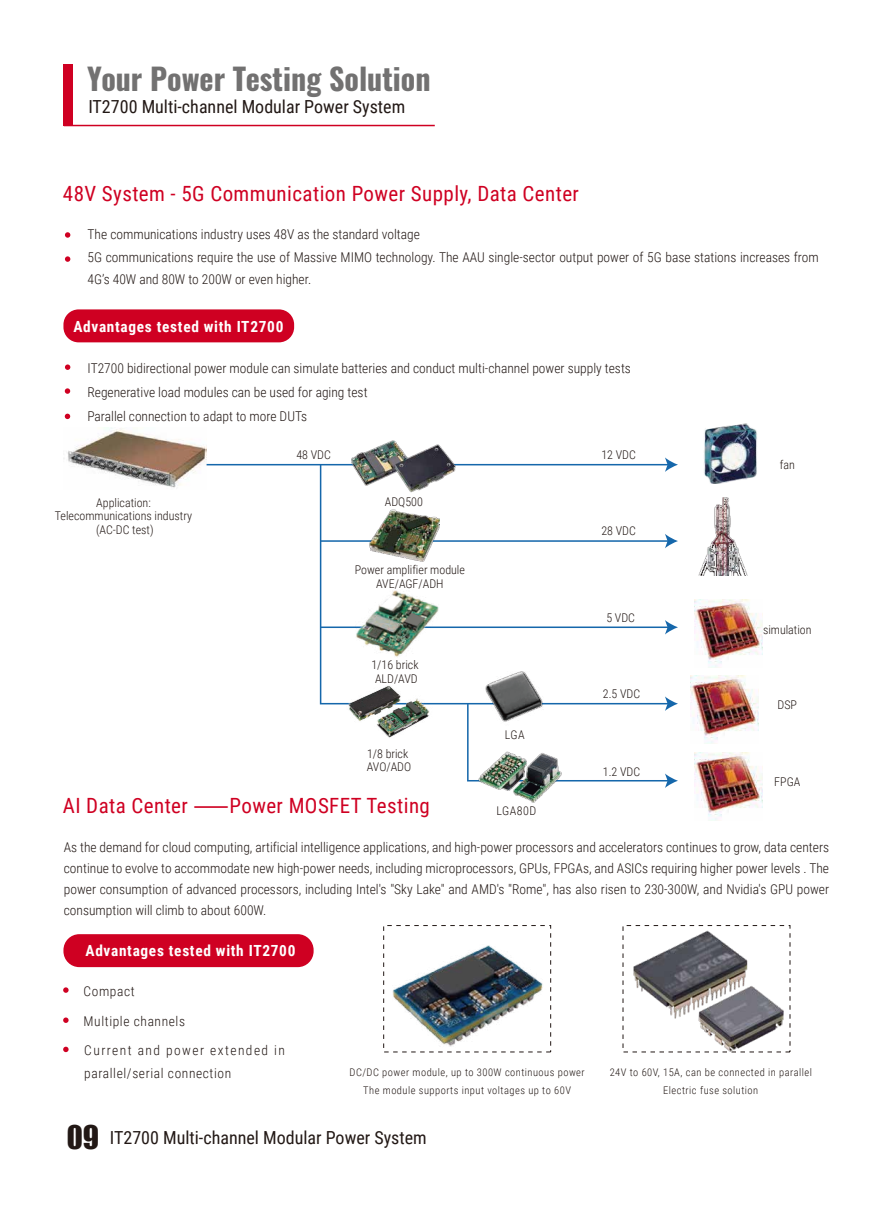
<style>
.page{position:relative;width:893px;height:1212px;background:#fff}
.page>*{position:absolute;margin:0;border:0;box-sizing:border-box;transform-origin:0 0}
.t1{font:700 30px "Oswald";color:#727171}
.t2{font:21px "Roboto Condensed";letter-spacing:.02em;color:#cf0022}
.t3{font:18px "Roboto Condensed";color:#221815}
.t4{font:700 15.3px "Roboto Condensed";letter-spacing:.045em;color:#fff}
.t5{font:300 13.5px/21px "Roboto Condensed";color:#221815}
.t6{font:300 13.5px/29.1px "Roboto Condensed";letter-spacing:.11em;color:#221815}
.t7{font:300 13.5px "Roboto Condensed";letter-spacing:.045em;color:#221815}
.t8{font:300 12px/13.5px "Roboto Condensed";color:#221815;text-align:center}
.t9{font:300 10.5px/18px "Roboto Condensed";letter-spacing:.045em;color:#221815;text-align:center}
.s1{font-family:"Source Han Sans CN";font-weight:500}
.s2{font-family:"Impact";font-size:30px}
</style>
<div class="page">
<div style="left:64px;top:64px;width:9px;height:62px;background:#cf0022"></div>
<hr style="left:64px;top:125px;width:371px;height:1px;background:#cf0022">
<svg style="left:65px;top:232px;width:5px;height:6px"></svg>
<svg style="left:65px;top:256px;width:5px;height:6px"></svg>
<svg style="left:65px;top:364px;width:5px;height:6px"></svg>
<svg style="left:65px;top:388px;width:5px;height:6px"></svg>
<svg style="left:65px;top:414px;width:5px;height:5px"></svg>
<div style="left:63px;top:309px;width:231px;height:33px;background:#cf0022;border-radius:15px"></div>
<img style="left:63px;top:428px;width:144px;height:60px">
<svg style="left:63px;top:987px;width:6px;height:6px"></svg>
<svg style="left:63px;top:1017px;width:6px;height:6px"></svg>
<svg style="left:63px;top:1047px;width:6px;height:5px"></svg>
<div style="left:63px;top:934px;width:251px;height:33px;background:#cf0022;border-radius:16px"></div>
<hr style="left:207px;top:464px;width:462px;height:1px;background:#1567ab">
<svg style="left:665px;top:457px;width:13px;height:12px"></svg>
<svg style="left:670px;top:623px;width:8px;height:8px"></svg>
<svg style="left:670px;top:537px;width:8px;height:8px"></svg>
<svg style="left:319px;top:463px;width:351px;height:242px"></svg>
<svg style="left:466px;top:696px;width:212px;height:92px"></svg>
<img style="left:704px;top:423px;width:53px;height:61px">
<img style="left:694px;top:600px;width:68px;height:68px">
<img style="left:691px;top:675px;width:68px;height:68px">
<img style="left:694px;top:753px;width:68px;height:68px">
<img style="left:698px;top:497px;width:50px;height:79px">
<img style="left:482px;top:667px;width:62px;height:59px">
<img style="left:348px;top:440px;width:113px;height:59px">
<img style="left:370px;top:509px;width:69px;height:54px">
<img style="left:356px;top:590px;width:83px;height:67px">
<img style="left:346px;top:684px;width:87px;height:54px">
<img style="left:479px;top:752px;width:82px;height:50px">
<img style="left:383px;top:925px;width:169px;height:128px">
<img style="left:622px;top:925px;width:169px;height:128px">
<h1 class="t1" style="left:87px;top:63px;width:345px">Your Power Testing Solution</h1>
<h3 class="t3" style="left:88px;top:94px;width:318px">IT2700 Multi-channel Modular Power System</h3>
<h2 class="t2" style="left:63px;top:179px;width:518px">48V System - 5G Communication Power Supply, Data Center</h2>
<p class="t5" style="left:88px;top:223px;width:733px;line-height:22.5px">The communications industry uses 48V as the standard voltage<br>5G communications require the use of Massive MIMO technology. The AAU single-sector output power of 5G base stations increases from<br>4G’s 40W and 80W to 200W or even higher.</p>
<p class="t4" style="left:73px;top:316px;width:211px">Advantages tested with IT2700</p>
<p class="t5" style="left:87px;top:356px;width:545px;line-height:23.9px">IT2700 bidirectional power module can simulate batteries and conduct multi-channel power supply tests<br>Regenerative load modules can be used for aging test<br>Parallel connection to adapt to more DUTs</p>
<p class="t8" style="left:55px;top:495px;width:139px">Application:<br>Telecommunications industry (AC-DC test)</p>
<p class="t8" style="left:296px;top:447px;width:36px">48 VDC</p>
<p class="t8" style="left:601px;top:447px;width:36px">12 VDC</p>
<p class="t8" style="left:385px;top:494px;width:39px">ADQ500</p>
<p class="t8" style="left:355px;top:563px;width:112px">Power amplifier module<br>AVE/AGF/ADH</p>
<p class="t8" style="left:371px;top:657px;width:49px;text-align:left">1/16 brick<br>ALD/AVD</p>
<p class="t8" style="left:367px;top:746px;width:46px;text-align:left">1/8 brick<br>AVO/ADO</p>
<p class="t8" style="left:505px;top:727px;width:21px">LGA</p>
<p class="t8" style="left:601px;top:524px;width:36px">28 VDC</p>
<p class="t8" style="left:606px;top:610px;width:30px">5 VDC</p>
<p class="t8" style="left:603px;top:687px;width:39px">2.5 VDC</p>
<p class="t8" style="left:603px;top:764px;width:39px">1.2 VDC</p>
<h2 class="t2" style="left:63px;top:791px;width:369px">AI Data Center <span class="s1">⸺</span>Power MOSFET Testing</h2>
<p class="t8" style="left:496px;top:803px;width:42px">LGA80D</p>
<p class="t8" style="left:780px;top:458px;width:17px">fan</p>
<p class="t8" style="left:763px;top:622px;width:50px">simulation</p>
<p class="t8" style="left:778px;top:698px;width:21px">DSP</p>
<p class="t8" style="left:774px;top:774px;width:28px">FPGA</p>
<p class="t5" style="left:64px;top:836px;width:767px;text-align:justify">As the demand for cloud computing, artificial intelligence applications, and high-power processors and accelerators continues to grow, data centers continue to evolve to accommodate new high-power needs, including microprocessors, GPUs, FPGAs, and ASICs requiring higher power levels . The power consumption of advanced processors, including Intel's "Sky Lake" and AMD's "Rome", has also risen to 230-300W, and Nvidia's GPU power consumption will climb to about 600W.</p>
<p class="t4" style="left:86px;top:940px;width:211px">Advantages tested with IT2700</p>
<p class="t7" style="left:84px;top:982px;width:53px">Compact</p>
<p class="t6" style="left:84px;top:1006px;width:203px">Multiple channels<br>Current and power extended in</p>
<p class="t7" style="left:84px;top:1063px;width:149px">parallel/serial connection</p>
<p class="t9" style="left:350px;top:1063px;width:237px">DC/DC power module, up to 300W continuous power<br>The module supports input voltages up to 60V</p>
<p class="t9" style="left:610px;top:1063px;width:204px">24V to 60V, 15A, can be connected in parallel<br>Electric fuse solution</p>
<h3 class="t3" style="left:67px;top:1124px;width:361px"><span class="s2">09</span> IT2700 Multi-channel Modular Power System</h3>
</div>
